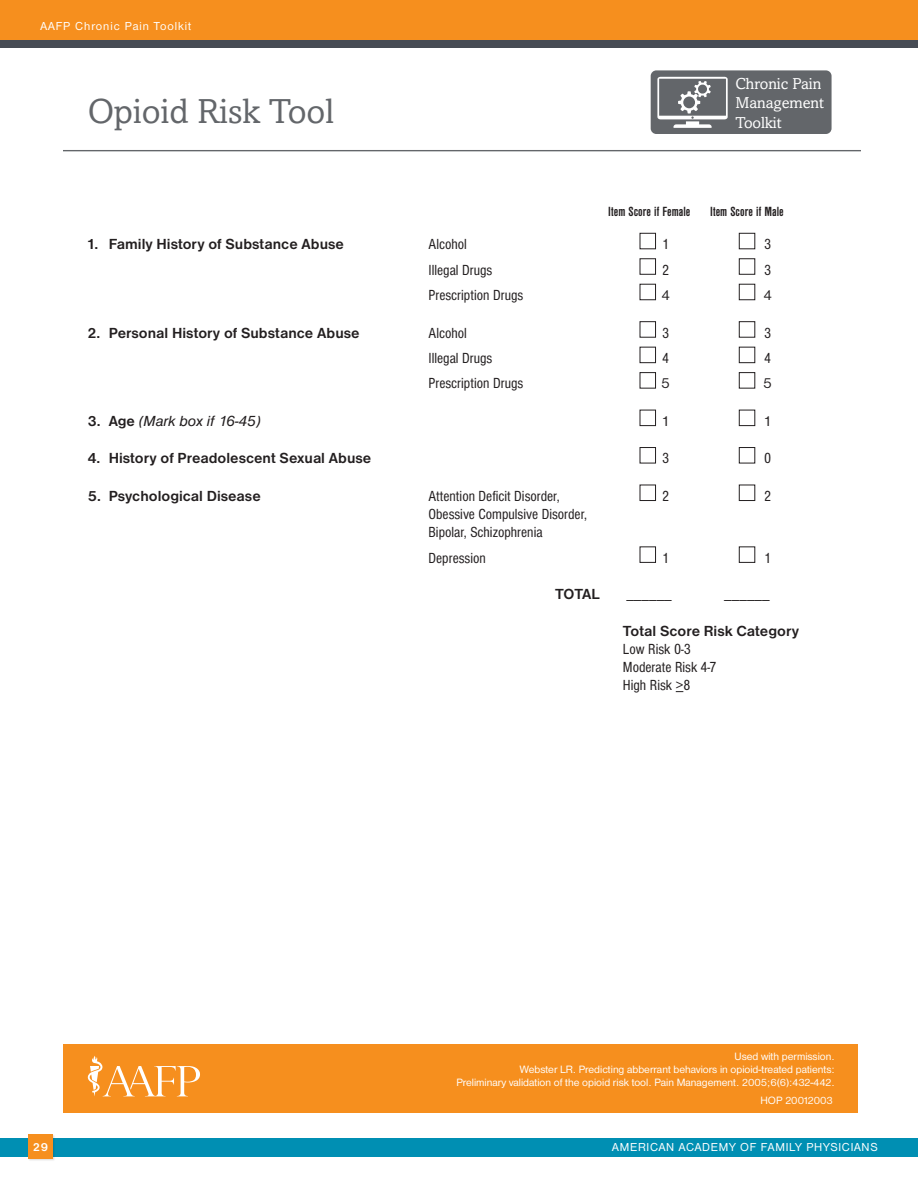
<style>
.page{position:relative;width:918px;height:1188px;background:#fff}
.page>*{position:absolute;margin:0;border:0;box-sizing:border-box;transform-origin:0 0}
.t1{font:35.85px "Livingston";color:#63666a}
.t2{font:16.35px/19.6px "Livingston";color:#fff}
.t3{font:condensed 15.15px "Nimbus San D";color:#231f20}
.t4{font:700 15.15px "Nimbus San D";color:#231f20}
.t5{font:italic 15.15px "Nimbus San D";color:#231f20}
.t6{font:15.15px "Nimbus San D";color:#231f20}
.t7{font:700 condensed 13.8px "Nimbus San D";color:#231f20}
.t8{font:12px "Nimbus San D";letter-spacing:.06em;color:#fff}
.t9{font:12px "Nimbus San D";letter-spacing:.08em;color:#fff}
.t10{font:700 12px "Nimbus San D";color:#fff}
.t11{font:11.1px/13.2px "Nimbus San D";color:#fff;text-align:right}
.s1{font-weight:700;font-style:normal}
</style>
<div class="page">
<div style="left:0;top:0;width:918px;height:48px;background:#f68f1e"></div>
<div style="left:0;top:40px;width:918px;height:8px;background:#464b54"></div>
<div style="left:0;top:1138px;width:918px;height:18px;background:#008fb3"></div>
<div style="left:28px;top:1134px;width:27px;height:28px;background:#231f20;opacity:.15"></div>
<div style="left:28px;top:1135px;width:25px;height:24px;background:#f68f1e"></div>
<div style="left:63px;top:1044px;width:794px;height:69px;background:#f68f1e"></div>
<svg style="left:88px;top:1056px;width:112px;height:40px"></svg>
<hr style="left:63px;top:150px;width:798px;height:1px;background:#63666a">
<div style="left:651px;top:70px;width:181px;height:64px;background:#63666a;border-radius:6px"></div>
<svg style="left:657px;top:77px;width:71px;height:51px"></svg>
<div style="left:640px;top:233px;width:16px;height:16px;border:1px solid #231f20"></div>
<div style="left:739px;top:233px;width:16px;height:16px;border:1px solid #231f20"></div>
<div style="left:640px;top:258px;width:16px;height:17px;border:1px solid #231f20"></div>
<div style="left:739px;top:258px;width:16px;height:17px;border:1px solid #231f20"></div>
<div style="left:640px;top:284px;width:16px;height:16px;border:1px solid #231f20"></div>
<div style="left:739px;top:284px;width:16px;height:16px;border:1px solid #231f20"></div>
<div style="left:640px;top:321px;width:16px;height:17px;border:1px solid #231f20"></div>
<div style="left:739px;top:321px;width:16px;height:17px;border:1px solid #231f20"></div>
<div style="left:640px;top:347px;width:16px;height:16px;border:1px solid #231f20"></div>
<div style="left:739px;top:347px;width:16px;height:16px;border:1px solid #231f20"></div>
<div style="left:640px;top:372px;width:16px;height:16px;border:1px solid #231f20"></div>
<div style="left:739px;top:372px;width:16px;height:16px;border:1px solid #231f20"></div>
<div style="left:640px;top:410px;width:16px;height:16px;border:1px solid #231f20"></div>
<div style="left:739px;top:410px;width:16px;height:16px;border:1px solid #231f20"></div>
<div style="left:640px;top:447px;width:16px;height:16px;border:1px solid #231f20"></div>
<div style="left:739px;top:447px;width:16px;height:16px;border:1px solid #231f20"></div>
<div style="left:640px;top:485px;width:16px;height:16px;border:1px solid #231f20"></div>
<div style="left:739px;top:485px;width:16px;height:16px;border:1px solid #231f20"></div>
<div style="left:640px;top:547px;width:16px;height:16px;border:1px solid #231f20"></div>
<div style="left:739px;top:547px;width:16px;height:16px;border:1px solid #231f20"></div>
<p class="t9" style="left:40px;top:19px;width:152px">AAFP Chronic Pain Toolkit</p>
<p class="t1" style="left:88px;top:91px;width:248px">Opioid Risk Tool</p>
<p class="t2" style="left:735px;top:74px;width:90px">Chronic Pain<br>Management<br>Toolkit</p>
<p class="t7" style="left:608px;top:204px;width:84px">Item Score if Female</p>
<p class="t7" style="left:710px;top:204px;width:75px">Item Score if Male</p>
<p class="t4" style="left:88px;top:236px;width:258px">1. Family History of Substance Abuse</p>
<p class="t3" style="left:429px;top:236px;width:40px">Alcohol</p>
<p class="t3" style="left:663px;top:236px;width:6px">1</p>
<p class="t3" style="left:764px;top:236px;width:8px">3</p>
<p class="t3" style="left:429px;top:262px;width:65px">Illegal Drugs</p>
<p class="t3" style="left:662px;top:262px;width:8px">2</p>
<p class="t3" style="left:764px;top:262px;width:8px">3</p>
<p class="t3" style="left:429px;top:287px;width:96px">Prescription Drugs</p>
<p class="t6" style="left:662px;top:287px;width:9px">4</p>
<p class="t6" style="left:764px;top:287px;width:9px">4</p>
<p class="t4" style="left:88px;top:324px;width:273px">2. Personal History of Substance Abuse</p>
<p class="t3" style="left:429px;top:324px;width:40px">Alcohol</p>
<p class="t3" style="left:662px;top:324px;width:8px">3</p>
<p class="t3" style="left:764px;top:324px;width:8px">3</p>
<p class="t3" style="left:429px;top:350px;width:65px">Illegal Drugs</p>
<p class="t3" style="left:662px;top:350px;width:8px">4</p>
<p class="t3" style="left:764px;top:350px;width:8px">4</p>
<p class="t3" style="left:429px;top:375px;width:96px">Prescription Drugs</p>
<p class="t6" style="left:661px;top:375px;width:10px">5</p>
<p class="t6" style="left:763px;top:375px;width:10px">5</p>
<p class="t5" style="left:88px;top:412px;width:174px"><span class="s1">3. Age</span> (Mark box if 16-45)</p>
<p class="t6" style="left:663px;top:412px;width:7px">1</p>
<p class="t6" style="left:765px;top:412px;width:7px">1</p>
<p class="t4" style="left:88px;top:450px;width:285px">4. History of Preadolescent Sexual Abuse</p>
<p class="t3" style="left:662px;top:450px;width:8px">3</p>
<p class="t3" style="left:764px;top:450px;width:9px">0</p>
<p class="t4" style="left:88px;top:487px;width:174px">5. Psychological Disease</p>
<p class="t3" style="left:429px;top:488px;width:133px">Attention Deficit Disorder,</p>
<p class="t3" style="left:662px;top:488px;width:8px">2</p>
<p class="t3" style="left:764px;top:488px;width:8px">2</p>
<p class="t3" style="left:429px;top:506px;width:160px">Obessive Compulsive Disorder,</p>
<p class="t3" style="left:429px;top:524px;width:116px">Bipolar, Schizophrenia</p>
<p class="t3" style="left:429px;top:550px;width:59px">Depression</p>
<p class="t3" style="left:663px;top:550px;width:6px">1</p>
<p class="t3" style="left:765px;top:550px;width:6px">1</p>
<p class="t4" style="left:555px;top:586px;width:46px">TOTAL</p>
<p class="t3" style="left:626px;top:586px;width:47px">______</p>
<p class="t3" style="left:724px;top:586px;width:47px">______</p>
<p class="t4" style="left:623px;top:622px;width:178px">Total Score Risk Category</p>
<p class="t3" style="left:623px;top:641px;width:69px">Low Risk 0-3</p>
<p class="t3" style="left:623px;top:659px;width:94px">Moderate Risk 4-7</p>
<p class="t3" style="left:623px;top:677px;width:69px">High Risk &gt;8</p>
<p class="t11" style="left:456px;top:1049px;width:380px">Used with permission.<br>Webster LR. Predicting abberrant behaviors in opioid-treated patients:<br>Preliminary validation of the opioid risk tool. Pain Management. 2005;6(6):432-442.</p>
<p class="t11" style="left:760px;top:1093px;width:74px">HOP 20012003</p>
<p class="t10" style="left:33px;top:1141px;width:17px">29</p>
<p class="t8" style="left:612px;top:1140px;width:267px">AMERICAN ACADEMY OF FAMILY PHYSICIANS</p>
</div>
